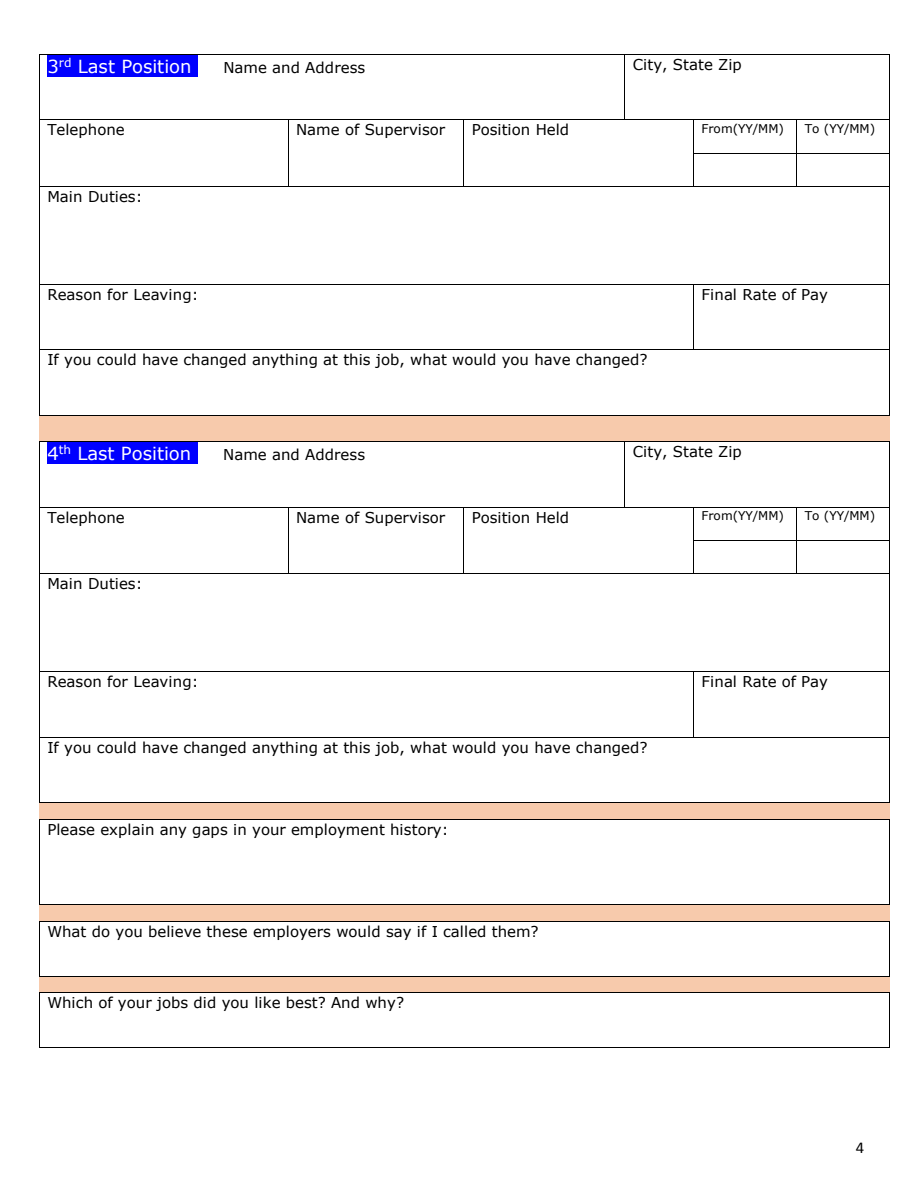
<style>
.page{position:relative;width:918px;height:1188px;background:#fff}
.page>*{position:absolute;margin:0;border:0;box-sizing:border-box;transform-origin:0 0}
.t1{font:18px "Verdana";color:#fff}
.t2{font:16.5px "Calibri";color:#000}
.t3{font:15px "Verdana";color:#000}
.t4{font:12px "Verdana";letter-spacing:-.005em;color:#000}
</style>
<div class="page">
<div style="left:47px;top:55px;width:151px;height:22px;background:#00f"></div>
<hr style="left:39px;top:54px;width:585px;height:1px;background:#000">
<hr style="left:625px;top:54px;width:265px;height:1px;background:#000">
<hr style="left:39px;top:55px;width:1px;height:65px;background:#000">
<hr style="left:624px;top:55px;width:1px;height:65px;background:#000">
<hr style="left:890px;top:55px;width:1px;height:65px;background:#000">
<hr style="left:39px;top:120px;width:249px;height:1px;background:#000">
<hr style="left:288px;top:120px;width:175px;height:1px;background:#000">
<hr style="left:464px;top:120px;width:160px;height:1px;background:#000">
<hr style="left:625px;top:120px;width:68px;height:1px;background:#000">
<hr style="left:694px;top:120px;width:102px;height:1px;background:#000">
<hr style="left:797px;top:120px;width:93px;height:1px;background:#000">
<hr style="left:39px;top:120px;width:1px;height:33px;background:#000">
<hr style="left:288px;top:120px;width:1px;height:33px;background:#000">
<hr style="left:463px;top:120px;width:1px;height:33px;background:#000">
<hr style="left:693px;top:120px;width:1px;height:33px;background:#000">
<hr style="left:796px;top:120px;width:1px;height:33px;background:#000">
<hr style="left:890px;top:120px;width:1px;height:33px;background:#000">
<hr style="left:694px;top:153px;width:102px;height:1px;background:#000">
<hr style="left:797px;top:153px;width:93px;height:1px;background:#000">
<hr style="left:39px;top:153px;width:1px;height:33px;background:#000">
<hr style="left:288px;top:153px;width:1px;height:33px;background:#000">
<hr style="left:463px;top:153px;width:1px;height:33px;background:#000">
<hr style="left:693px;top:153px;width:1px;height:33px;background:#000">
<hr style="left:796px;top:153px;width:1px;height:33px;background:#000">
<hr style="left:890px;top:153px;width:1px;height:33px;background:#000">
<hr style="left:39px;top:186px;width:249px;height:1px;background:#000">
<hr style="left:288px;top:186px;width:175px;height:1px;background:#000">
<hr style="left:464px;top:186px;width:229px;height:1px;background:#000">
<hr style="left:694px;top:186px;width:102px;height:1px;background:#000">
<hr style="left:797px;top:186px;width:93px;height:1px;background:#000">
<hr style="left:39px;top:187px;width:1px;height:97px;background:#000">
<hr style="left:890px;top:187px;width:1px;height:97px;background:#000">
<hr style="left:39px;top:284px;width:654px;height:1px;background:#000">
<hr style="left:694px;top:284px;width:196px;height:1px;background:#000">
<hr style="left:39px;top:285px;width:1px;height:64px;background:#000">
<hr style="left:693px;top:285px;width:1px;height:64px;background:#000">
<hr style="left:890px;top:285px;width:1px;height:64px;background:#000">
<hr style="left:39px;top:349px;width:654px;height:1px;background:#000">
<hr style="left:694px;top:349px;width:196px;height:1px;background:#000">
<hr style="left:39px;top:350px;width:1px;height:65px;background:#000">
<hr style="left:890px;top:350px;width:1px;height:65px;background:#000">
<div style="left:39px;top:416px;width:8px;height:25px;background:#f7caac"></div>
<div style="left:882px;top:416px;width:8px;height:25px;background:#f7caac"></div>
<div style="left:47px;top:416px;width:835px;height:25px;background:#f7caac"></div>
<hr style="left:40px;top:415px;width:850px;height:1px;background:#000">
<div style="left:47px;top:442px;width:151px;height:22px;background:#00f"></div>
<hr style="left:40px;top:441px;width:584px;height:1px;background:#000">
<hr style="left:625px;top:441px;width:265px;height:1px;background:#000">
<hr style="left:39px;top:442px;width:1px;height:65px;background:#000">
<hr style="left:624px;top:442px;width:1px;height:65px;background:#000">
<hr style="left:890px;top:442px;width:1px;height:65px;background:#000">
<hr style="left:39px;top:507px;width:249px;height:1px;background:#000">
<hr style="left:288px;top:507px;width:175px;height:1px;background:#000">
<hr style="left:464px;top:507px;width:160px;height:1px;background:#000">
<hr style="left:625px;top:507px;width:68px;height:1px;background:#000">
<hr style="left:694px;top:507px;width:102px;height:1px;background:#000">
<hr style="left:797px;top:507px;width:93px;height:1px;background:#000">
<hr style="left:39px;top:507px;width:1px;height:33px;background:#000">
<hr style="left:288px;top:507px;width:1px;height:33px;background:#000">
<hr style="left:463px;top:507px;width:1px;height:33px;background:#000">
<hr style="left:693px;top:507px;width:1px;height:33px;background:#000">
<hr style="left:796px;top:507px;width:1px;height:33px;background:#000">
<hr style="left:890px;top:507px;width:1px;height:33px;background:#000">
<hr style="left:694px;top:540px;width:102px;height:1px;background:#000">
<hr style="left:797px;top:540px;width:93px;height:1px;background:#000">
<hr style="left:39px;top:541px;width:1px;height:32px;background:#000">
<hr style="left:288px;top:541px;width:1px;height:32px;background:#000">
<hr style="left:463px;top:541px;width:1px;height:32px;background:#000">
<hr style="left:693px;top:541px;width:1px;height:32px;background:#000">
<hr style="left:796px;top:541px;width:1px;height:32px;background:#000">
<hr style="left:890px;top:541px;width:1px;height:32px;background:#000">
<hr style="left:39px;top:573px;width:249px;height:1px;background:#000">
<hr style="left:288px;top:573px;width:175px;height:1px;background:#000">
<hr style="left:464px;top:573px;width:229px;height:1px;background:#000">
<hr style="left:694px;top:573px;width:102px;height:1px;background:#000">
<hr style="left:797px;top:573px;width:93px;height:1px;background:#000">
<hr style="left:39px;top:574px;width:1px;height:97px;background:#000">
<hr style="left:890px;top:574px;width:1px;height:97px;background:#000">
<hr style="left:39px;top:671px;width:654px;height:1px;background:#000">
<hr style="left:694px;top:671px;width:196px;height:1px;background:#000">
<hr style="left:39px;top:672px;width:1px;height:65px;background:#000">
<hr style="left:693px;top:672px;width:1px;height:65px;background:#000">
<hr style="left:890px;top:672px;width:1px;height:65px;background:#000">
<hr style="left:39px;top:737px;width:654px;height:1px;background:#000">
<hr style="left:694px;top:737px;width:196px;height:1px;background:#000">
<hr style="left:39px;top:737px;width:1px;height:65px;background:#000">
<hr style="left:890px;top:737px;width:1px;height:65px;background:#000">
<div style="left:39px;top:803px;width:8px;height:14px;background:#f7caac"></div>
<div style="left:882px;top:803px;width:8px;height:14px;background:#f7caac"></div>
<hr style="left:39px;top:817px;width:851px;height:2px;background:#f7caac">
<div style="left:47px;top:803px;width:835px;height:14px;background:#f7caac"></div>
<hr style="left:40px;top:802px;width:850px;height:1px;background:#000">
<hr style="left:40px;top:819px;width:850px;height:1px;background:#000">
<hr style="left:39px;top:819px;width:1px;height:86px;background:#000">
<hr style="left:890px;top:819px;width:1px;height:86px;background:#000">
<div style="left:39px;top:905px;width:8px;height:15px;background:#f7caac"></div>
<div style="left:882px;top:905px;width:8px;height:15px;background:#f7caac"></div>
<hr style="left:39px;top:920px;width:851px;height:1px;background:#f7caac">
<div style="left:47px;top:905px;width:835px;height:15px;background:#f7caac"></div>
<hr style="left:40px;top:905px;width:850px;height:1px;background:#000">
<hr style="left:40px;top:921px;width:850px;height:1px;background:#000">
<hr style="left:39px;top:922px;width:1px;height:54px;background:#000">
<hr style="left:890px;top:922px;width:1px;height:54px;background:#000">
<div style="left:39px;top:976px;width:8px;height:15px;background:#f7caac"></div>
<div style="left:882px;top:976px;width:8px;height:15px;background:#f7caac"></div>
<hr style="left:39px;top:991px;width:851px;height:1px;background:#f7caac">
<div style="left:47px;top:976px;width:835px;height:15px;background:#f7caac"></div>
<hr style="left:40px;top:976px;width:850px;height:1px;background:#000">
<hr style="left:40px;top:992px;width:850px;height:1px;background:#000">
<hr style="left:39px;top:993px;width:1px;height:54px;background:#000">
<hr style="left:39px;top:1047px;width:851px;height:1px;background:#000">
<hr style="left:890px;top:993px;width:1px;height:54px;background:#000">
<p class="t1" style="left:47px;top:54px;width:146px">3<sup>rd</sup> Last Position</p>
<p class="t3" style="left:223px;top:57px;width:143px">Name and Address</p>
<p class="t3" style="left:633px;top:54px;width:111px">City, State Zip</p>
<p class="t3" style="left:47px;top:120px;width:79px">Telephone</p>
<p class="t3" style="left:296px;top:120px;width:151px">Name of Supervisor</p>
<p class="t3" style="left:472px;top:120px;width:99px">Position Held</p>
<p class="t4" style="left:702px;top:120px;width:84px">From(YY/MM)</p>
<p class="t4" style="left:805px;top:120px;width:72px">To (YY/MM)</p>
<p class="t3" style="left:47px;top:186px;width:97px">Main Duties:</p>
<p class="t3" style="left:47px;top:284px;width:153px">Reason for Leaving:</p>
<p class="t3" style="left:702px;top:284px;width:128px">Final Rate of Pay</p>
<p class="t3" style="left:47px;top:349px;width:602px">If you could have changed anything at this job, what would you have changed?</p>
<p class="t1" style="left:47px;top:441px;width:145px">4<sup>th</sup> Last Position</p>
<p class="t3" style="left:223px;top:444px;width:143px">Name and Address</p>
<p class="t3" style="left:633px;top:441px;width:111px">City, State Zip</p>
<p class="t3" style="left:47px;top:507px;width:79px">Telephone</p>
<p class="t3" style="left:296px;top:507px;width:151px">Name of Supervisor</p>
<p class="t3" style="left:472px;top:507px;width:99px">Position Held</p>
<p class="t4" style="left:702px;top:507px;width:84px">From(YY/MM)</p>
<p class="t4" style="left:805px;top:507px;width:72px">To (YY/MM)</p>
<p class="t3" style="left:47px;top:573px;width:97px">Main Duties:</p>
<p class="t3" style="left:47px;top:671px;width:153px">Reason for Leaving:</p>
<p class="t3" style="left:702px;top:671px;width:128px">Final Rate of Pay</p>
<p class="t3" style="left:47px;top:737px;width:602px">If you could have changed anything at this job, what would you have changed?</p>
<p class="t3" style="left:47px;top:819px;width:403px">Please explain any gaps in your employment history:</p>
<p class="t3" style="left:47px;top:921px;width:493px">What do you believe these employers would say if I called them?</p>
<p class="t3" style="left:47px;top:992px;width:358px">Which of your jobs did you like best? And why?</p>
<p class="t2" style="left:856px;top:1137px;width:10px">4</p>
</div>
